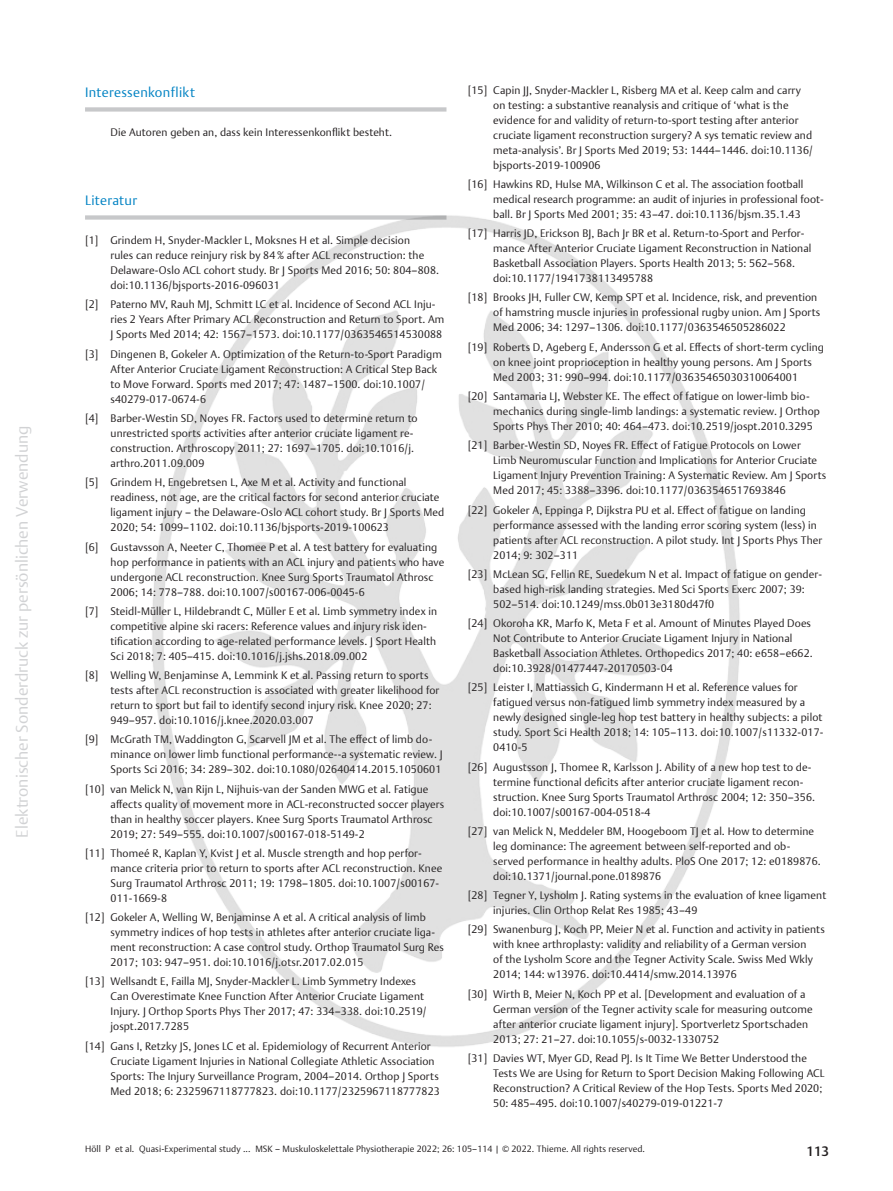
<style>
.page{position:relative;width:893px;height:1191px;background:#fff}
.page>*{position:absolute;margin:0;border:0;box-sizing:border-box;transform-origin:0 0}
.t1{font:300 16.5px "Thieme Argo 2011";color:#d1d2d4}
.t2{font:300 13.5px "Thieme Argo 2011";letter-spacing:.025em;color:#0082c3}
.t3{font:500 13.5px "Thieme Argo 2011";color:#231f20}
.t4{font:300 10.8px/15px "Thieme Argo 2011";letter-spacing:.01em;color:#231f20}
.t5{font:300 9px "Thieme Argo 2011";letter-spacing:.01em;color:#231f20}
</style>
<div class="page">
<div style="left:85px;top:107px;width:361px;height:5px;background:#c7c8ca"></div>
<div style="left:85px;top:215px;width:361px;height:5px;background:#c7c8ca"></div>
<img style="left:149px;top:215px;width:591px;height:832px">
<h1 class="t1" style="left:11px;top:837px;width:413px;rotate:-90deg">Elektronischer Sonderdruck zur persönlichen Verwendung</h1>
<p class="t2" style="left:85px;top:83px;width:111px">Interessenkonflikt</p>
<p class="t4" style="left:111px;top:124px;width:283px">Die Autoren geben an, dass kein Interessenkonflikt besteht.</p>
<p class="t2" style="left:85px;top:191px;width:53px">Literatur</p>
<p class="t4" style="left:111px;top:232px;width:330px;text-indent:-26px">[1] Grindem H, Snyder-Mackler L, Moksnes H et al. Simple decision<br>rules can reduce reinjury risk by 84% after ACL reconstruction: the Delaware-Oslo ACL cohort study. Br J Sports Med 2016; 50: 804–808. doi:10.1136/bjsports-2016-096031</p>
<p class="t4" style="left:111px;top:297px;width:335px;text-indent:-26px">[2] Paterno MV, Rauh MJ, Schmitt LC et al. Incidence of Second ACL Inju&shy;ries 2 Years After Primary ACL Reconstruction and Return to Sport. Am<br>J Sports Med 2014; 42: 1567–1573. doi:10.1177/0363546514530088</p>
<p class="t4" style="left:111px;top:346px;width:333px;text-indent:-26px">[3] Dingenen B, Gokeler A. Optimization of the Return-to-Sport Paradigm After Anterior Cruciate Ligament Reconstruction: A Critical Step Back to Move Forward. Sports med 2017; 47: 1487–1500. doi:10.1007/ s40279-017-0674-6</p>
<p class="t4" style="left:111px;top:410px;width:309px;text-indent:-26px">[4] Barber-Westin SD, Noyes FR. Factors used to determine return to unrestricted sports activities after anterior cruciate ligament re&shy;construction. Arthroscopy 2011; 27: 1697–1705. doi:10.1016/j. arthro.2011.09.009</p>
<p class="t4" style="left:111px;top:474px;width:335px;text-indent:-26px">[5] Grindem H, Engebretsen L, Axe M et al. Activity and functional readiness, not age, are the critical factors for second anterior cruciate ligament injury – the Delaware-Oslo ACL cohort study. Br J Sports Med 2020; 54: 1099–1102. doi:10.1136/bjsports-2019-100623</p>
<p class="t4" style="left:111px;top:539px;width:335px;text-indent:-26px">[6] Gustavsson A, Neeter C, Thomee P et al. A test battery for evaluating hop performance in patients with an ACL injury and patients who have undergone ACL reconstruction. Knee Surg Sports Traumatol Athrosc 2006; 14: 778–788. doi:10.1007/s00167-006-0045-6</p>
<p class="t4" style="left:111px;top:603px;width:328px;text-indent:-26px">[7] Steidl-Müller L, Hildebrandt C, Müller E et al. Limb symmetry index in competitive alpine ski racers: Reference values and injury risk iden&shy;tification according to age-related performance levels. J Sport Health Sci 2018; 7: 405–415. doi:10.1016/j.jshs.2018.09.002</p>
<p class="t4" style="left:111px;top:667px;width:330px;text-indent:-26px">[8] Welling W, Benjaminse A, Lemmink K et al. Passing return to sports tests after ACL reconstruction is associated with greater likelihood for return to sport but fail to identify second injury risk. Knee 2020; 27:<br>949–957. doi:10.1016/j.knee.2020.03.007</p>
<p class="t4" style="left:111px;top:732px;width:334px;text-indent:-26px">[9] McGrath TM, Waddington G, Scarvell JM et al. The effect of limb do&shy;minance on lower limb functional performance--a systematic review. J<br>Sports Sci 2016; 34: 289–302. doi:10.1080/02640414.2015.1050601</p>
<p class="t4" style="left:111px;top:781px;width:335px;text-indent:-26px">[10] van Melick N, van Rijn L, Nijhuis-van der Sanden MWG et al. Fatigue affects quality of movement more in ACL-reconstructed soccer players than in healthy soccer players. Knee Surg Sports Traumatol Arthrosc 2019; 27: 549–555. doi:10.1007/s00167-018-5149-2</p>
<p class="t4" style="left:111px;top:845px;width:333px;text-indent:-26px">[11] Thomeé R, Kaplan Y, Kvist J et al. Muscle strength and hop perfor&shy;mance criteria prior to return to sports after ACL reconstruction. Knee Surg Traumatol Arthrosc 2011; 19: 1798–1805. doi:10.1007/s00167- 011-1669-8</p>
<p class="t4" style="left:111px;top:909px;width:335px;text-indent:-26px">[12] Gokeler A, Welling W, Benjaminse A et al. A critical analysis of limb symmetry indices of hop tests in athletes after anterior cruciate liga&shy;ment reconstruction: A case control study. Orthop Traumatol Surg Res 2017; 103: 947–951. doi:10.1016/j.otsr.2017.02.015</p>
<p class="t4" style="left:111px;top:974px;width:318px;text-indent:-26px">[13] Wellsandt E, Failla MJ, Snyder-Mackler L. Limb Symmetry Indexes Can Overestimate Knee Function After Anterior Cruciate Ligament Injury. J Orthop Sports Phys Ther 2017; 47: 334–338. doi:10.2519/ jospt.2017.7285</p>
<p class="t4" style="left:111px;top:1038px;width:331px;text-indent:-26px">[14] Gans I, Retzky JS, Jones LC et al. Epidemiology of Recurrent Anterior Cruciate Ligament Injuries in National Collegiate Athletic Association Sports: The Injury Surveillance Program, 2004–2014. Orthop J Sports Med 2018; 6: 2325967118777823. doi:10.1177/2325967118777823</p>
<p class="t4" style="left:493px;top:82px;width:321px;text-indent:-26px">[15] Capin JJ, Snyder-Mackler L, Risberg MA et al. Keep calm and carry on testing: a substantive reanalysis and critique of ‘what is the evidence for and validity of return-to-sport testing after anterior cruciate ligament reconstruction surgery? A sys tematic review and meta-analysis’. Br J Sports Med 2019; 53: 1444–1446. doi:10.1136/ bjsports-2019-100906</p>
<p class="t4" style="left:493px;top:176px;width:332px;text-indent:-26px">[16] Hawkins RD, Hulse MA, Wilkinson C et al. The association football medical research programme: an audit of injuries in professional foot&shy;ball. Br J Sports Med 2001; 35: 43–47. doi:10.1136/bjsm.35.1.43</p>
<p class="t4" style="left:493px;top:225px;width:320px;text-indent:-25px">[17] Harris JD, Erickson BJ, Bach Jr BR et al. Return-to-Sport and Perfor&shy;mance After Anterior Cruciate Ligament Reconstruction in National Basketball Association Players. Sports Health 2013; 5: 562–568. doi:10.1177/1941738113495788</p>
<p class="t4" style="left:493px;top:290px;width:329px;text-indent:-26px">[18] Brooks JH, Fuller CW, Kemp SPT et al. Incidence, risk, and prevention of hamstring muscle injuries in professional rugby union. Am J Sports<br>Med 2006; 34: 1297–1306. doi:10.1177/0363546505286022</p>
<p class="t4" style="left:493px;top:339px;width:332px;text-indent:-26px">[19] Roberts D, Ageberg E, Andersson G et al. Effects of short-term cycling on knee joint proprioception in healthy young persons. Am J Sports<br>Med 2003; 31: 990–994. doi:10.1177/03635465030310064001</p>
<p class="t4" style="left:493px;top:388px;width:328px;text-indent:-26px">[20] Santamaria LJ, Webster KE. The effect of fatigue on lower-limb bio&shy;mechanics during single-limb landings: a systematic review. J Orthop<br>Sports Phys Ther 2010; 40: 464–473. doi:10.2519/jospt.2010.3295</p>
<p class="t4" style="left:493px;top:437px;width:335px;text-indent:-26px">[21] Barber-Westin SD, Noyes FR. Effect of Fatigue Protocols on Lower Limb Neuromuscular Function and Implications for Anterior Cruciate Ligament Injury Prevention Training: A Systematic Review. Am J Sports Med 2017; 45: 3388–3396. doi:10.1177/0363546517693846</p>
<p class="t4" style="left:493px;top:502px;width:331px;text-indent:-26px">[22] Gokeler A, Eppinga P, Dijkstra PU et al. Effect of fatigue on landing performance assessed with the landing error scoring system (less) in patients after ACL reconstruction. A pilot study. Int J Sports Phys Ther 2014; 9: 302–311</p>
<p class="t4" style="left:493px;top:566px;width:330px;text-indent:-26px">[23] McLean SG, Fellin RE, Suedekum N et al. Impact of fatigue on gender&shy;based high-risk landing strategies. Med Sci Sports Exerc 2007; 39:<br>502–514. doi:10.1249/mss.0b013e3180d47f0</p>
<p class="t4" style="left:493px;top:615px;width:321px;text-indent:-26px">[24] Okoroha KR, Marfo K, Meta F et al. Amount of Minutes Played Does Not Contribute to Anterior Cruciate Ligament Injury in National Basketball Association Athletes. Orthopedics 2017; 40: e658–e662. doi:10.3928/01477447-20170503-04</p>
<p class="t4" style="left:493px;top:680px;width:332px;text-indent:-26px">[25] Leister I, Mattiassich G, Kindermann H et al. Reference values for fatigued versus non-fatigued limb symmetry index measured by a newly designed single-leg hop test battery in healthy subjects: a pilot study. Sport Sci Health 2018; 14: 105–113. doi:10.1007/s11332-017- 0410-5</p>
<p class="t4" style="left:493px;top:759px;width:323px;text-indent:-26px">[26] Augustsson J, Thomee R, Karlsson J. Ability of a new hop test to de&shy;termine functional deficits after anterior cruciate ligament recon&shy;struction. Knee Surg Sports Traumatol Arthrosc 2004; 12: 350–356. doi:10.1007/s00167-004-0518-4</p>
<p class="t4" style="left:493px;top:823px;width:329px;text-indent:-26px">[27] van Melick N, Meddeler BM, Hoogeboom TJ et al. How to determine leg dominance: The agreement between self-reported and ob&shy;served performance in healthy adults. PloS One 2017; 12: e0189876. doi:10.1371/journal.pone.0189876</p>
<p class="t4" style="left:493px;top:887px;width:334px;text-indent:-25px">[28] Tegner Y, Lysholm J. Rating systems in the evaluation of knee ligament injuries. Clin Orthop Relat Res 1985; 43–49</p>
<p class="t4" style="left:493px;top:922px;width:333px;text-indent:-26px">[29] Swanenburg J, Koch PP, Meier N et al. Function and activity in patients with knee arthroplasty: validity and reliability of a German version<br>of the Lysholm Score and the Tegner Activity Scale. Swiss Med Wkly 2014; 144: w13976. doi:10.4414/smw.2014.13976</p>
<p class="t4" style="left:493px;top:986px;width:321px;text-indent:-26px">[30] Wirth B, Meier N, Koch PP et al. [Development and evaluation of a German version of the Tegner activity scale for measuring outcome after anterior cruciate ligament injury]. Sportverletz Sportschaden 2013; 27: 21–27. doi:10.1055/s-0032-1330752</p>
<p class="t4" style="left:493px;top:1050px;width:333px;text-indent:-26px">[31] Davies WT, Myer GD, Read PJ. Is It Time We Better Understood the Tests We are Using for Return to Sport Decision Making Following ACL Reconstruction? A Critical Review of the Hop Tests. Sports Med 2020; 50: 485–495. doi:10.1007/s40279-019-01221-7</p>
<p class="t5" style="left:85px;top:1143px;width:561px">Höll P et al. Quasi-Experimental study ... MSK – Muskuloskelettale Physiotherapie 2022; 26: 105–114 | © 2022. Thieme. All rights reserved.</p>
<p class="t3" style="left:806px;top:1142px;width:24px">113</p>
</div>
